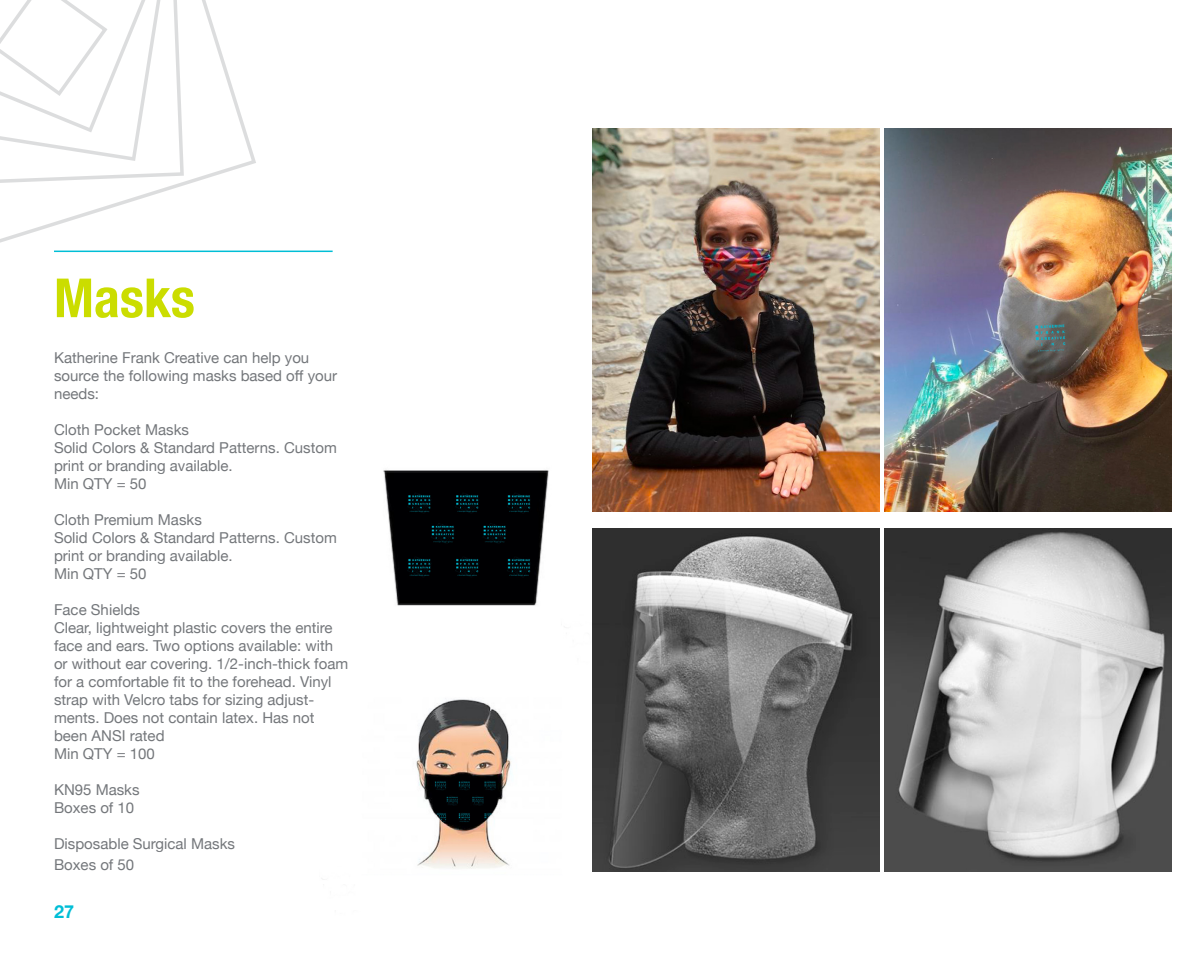
<style>
.page{position:relative;width:1188px;height:972px;background:#fff}
.page>*{position:absolute;margin:0;border:0;box-sizing:border-box;transform-origin:0 0}
.t1{font:700 condensed 54px "Helvetica Neue LT Std";color:#cbdd00}
.t2{font:700 18px "Helvetica Neue LT Std";color:#00bed6}
.t3{font:15px/18px "Helvetica Neue";color:#74777b}
</style>
<div class="page">
<img style="left:383px;top:470px;width:251px;height:136px">
<img style="left:416px;top:699px;width:95px;height:170px">
<svg style="left:0;top:0;width:258px;height:253px"></svg>
<hr style="left:54px;top:251px;width:279px;height:1px;background:#00bed6">
<img style="left:885px;top:129px;width:287px;height:382px">
<img style="left:592px;top:129px;width:287px;height:382px">
<img style="left:885px;top:528px;width:287px;height:344px">
<img style="left:592px;top:528px;width:287px;height:344px">
<h1 class="t1" style="left:54px;top:265px;width:142px">Masks</h1>
<p class="t3" style="left:54px;top:349px;width:285px">Katherine Frank Creative can help you source the following masks based off your needs:</p>
<p class="t3" style="left:54px;top:421px;width:284px">Cloth Pocket Masks<br>Solid Colors &amp; Standard Patterns. Custom print or branding available.<br>Min QTY = 50</p>
<p class="t3" style="left:54px;top:511px;width:284px">Cloth Premium Masks<br>Solid Colors &amp; Standard Patterns. Custom print or branding available.<br>Min QTY = 50</p>
<p class="t3" style="left:54px;top:601px;width:296px">Face Shields<br>Clear, lightweight plastic covers the entire face and ears. Two options available: with or without ear covering. 1/2-inch-thick foam for a comfortable fit to the forehead. Vinyl strap with Velcro tabs for sizing adjust&shy;ments. Does not contain latex. Has not been ANSI rated<br>Min QTY = 100</p>
<p class="t3" style="left:54px;top:781px;width:87px">KN95 Masks<br>Boxes of 10</p>
<p class="t3" style="left:54px;top:833px;width:182px;line-height:21.6px">Disposable Surgical Masks<br>Boxes of 50</p>
<p class="t2" style="left:54px;top:900px;width:22px">27</p>
</div>
